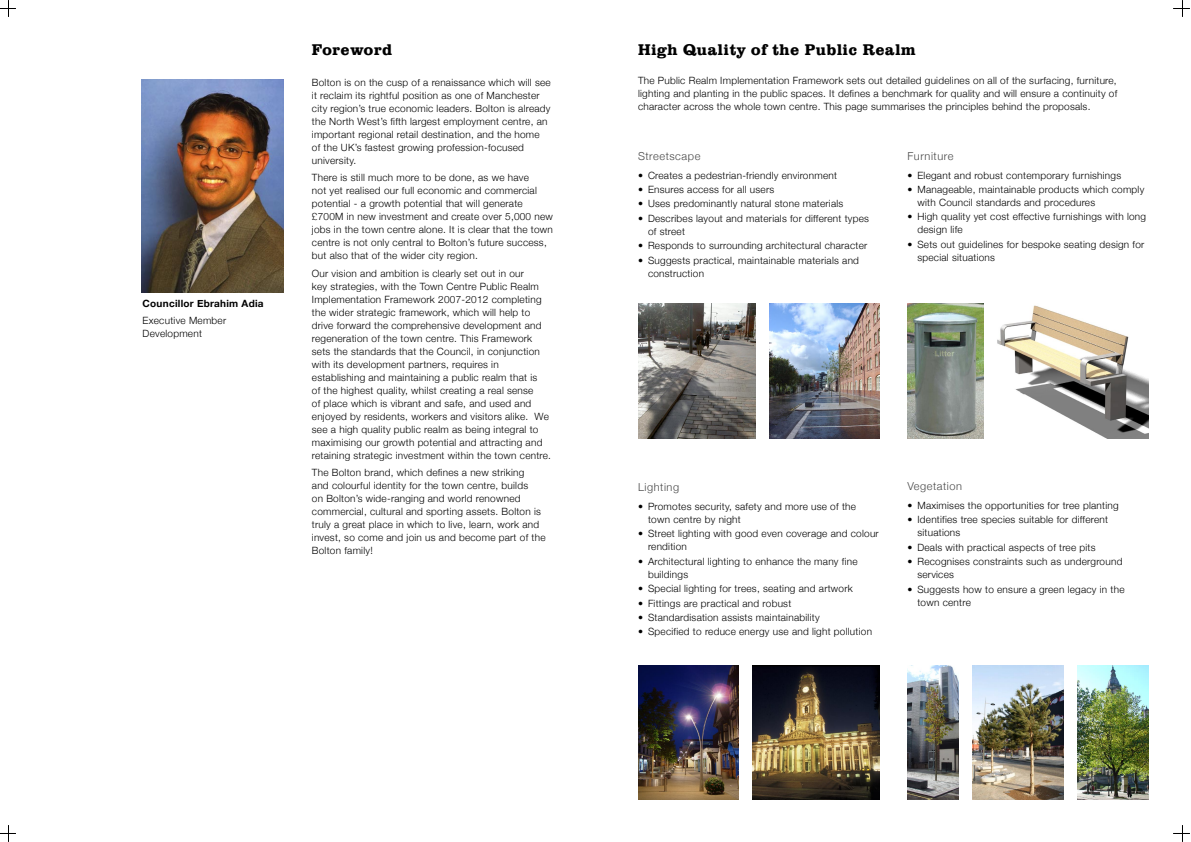
<style>
.page{position:relative;width:1191px;height:842px;background:#fff}
.page>*{position:absolute;margin:0;border:0;box-sizing:border-box;transform-origin:0 0}
.t1{font:16px "Bolton";letter-spacing:.05em;color:#000}
.t2{font:300 11px "Helvetica Neue";letter-spacing:.05em;color:#484848}
.t3{font:300 10px/13px "Helvetica Neue";letter-spacing:.025em;color:#000}
.t4{font:700 10px "Helvetica Neue";letter-spacing:.025em;color:#000}
.t5{font:300 4.8px "Helvetica Neue";color:#231f20}
.t6{font:300 3.8px "Helvetica Neue";color:#231f20}
.s1{font-weight:900;color:#716fb3}
.s2{color:#716fb3}
.s3{font-weight:500}
</style>
<div class="page">
<img style="left:1077px;top:665px;width:71px;height:134px">
<img style="left:972px;top:665px;width:91px;height:134px">
<img style="left:142px;top:79px;width:141px;height:213px">
<img style="left:997px;top:305px;width:151px;height:134px">
<hr style="left:907px;top:458px;width:76px;height:1px;background:#716fb3">
<hr style="left:907px;top:452px;width:76px;height:1px;background:#716fb3">
<img style="left:907px;top:304px;width:76px;height:135px">
<img style="left:770px;top:304px;width:109px;height:135px">
<img style="left:907px;top:665px;width:52px;height:134px">
<img style="left:638px;top:665px;width:100px;height:134px">
<img style="left:638px;top:304px;width:117px;height:135px">
<img style="left:752px;top:665px;width:127px;height:134px">
<svg style="left:0;top:0;width:16px;height:17px"></svg>
<svg style="left:1173px;top:0;width:16px;height:17px"></svg>
<svg style="left:0;top:825px;width:16px;height:17px"></svg>
<svg style="left:1173px;top:825px;width:16px;height:17px"></svg>
<p class="t4" style="left:143px;top:297px;width:122px">Councillor Ebrahim Adia</p>
<p class="t3" style="left:143px;top:314px;width:85px">Executive Member<br>Development</p>
<h1 class="t1" style="left:312px;top:40px;width:82px">Foreword</h1>
<p class="t3" style="left:312px;top:76px;width:240px">Bolton is on the cusp of a renaissance which will see it reclaim its rightful position as one of Manchester city region’s true economic leaders. Bolton is already the North West’s fifth largest employment centre, an important regional retail destination, and the home<br>of the UK’s fastest growing profession-focused university.</p>
<p class="t3" style="left:312px;top:171px;width:242px">There is still much more to be done, as we have<br>not yet realised our full economic and commercial potential - a growth potential that will generate £700M in new investment and create over 5,000 new jobs in the town centre alone. It is clear that the town centre is not only central to Bolton’s future success, but also that of the wider city region.</p>
<p class="t3" style="left:312px;top:266px;width:241px">Our vision and ambition is clearly set out in our<br>key strategies, with the Town Centre Public Realm Implementation Framework 2007-2012 completing the wider strategic framework, which will help to drive forward the comprehensive development and regeneration of the town centre. This Framework sets the standards that the Council, in conjunction with its development partners, requires in establishing and maintaining a public realm that is<br>of the highest quality, whilst creating a real sense<br>of place which is vibrant and safe, and used and enjoyed by residents, workers and visitors alike. We see a high quality public realm as being integral to maximising our growth potential and attracting and retaining strategic investment within the town centre.</p>
<p class="t3" style="left:312px;top:466px;width:235px">The Bolton brand, which defines a new striking<br>and colourful identity for the town centre, builds<br>on Bolton’s wide-ranging and world renowned commercial, cultural and sporting assets. Bolton is truly a great place in which to live, learn, work and invest, so come and join us and become part of the Bolton family!</p>
<h1 class="t1" style="left:638px;top:40px;width:279px">High Quality of the Public Realm</h1>
<p class="t3" style="left:638px;top:74px;width:481px;text-align:justify">The Public Realm Implementation Framework sets out detailed guidelines on all of the surfacing, furniture, lighting and planting in the public spaces. It defines a benchmark for quality and will ensure a continuity of character across the whole town centre. This page summarises the principles behind the proposals.</p>
<p class="t5" style="left:885px;top:106px;width:222px"><span class="s1">BX50 2554-SS</span> Derby Round Stainless Steel Litter Bin - The toughest stainless steel litter bins in the UK</p>
<p class="t2" style="left:638px;top:149px;width:64px">Streetscape</p>
<p class="t3" style="left:638px;top:168px;width:200px">• Creates a pedestrian-friendly environment</p>
<p class="t3" style="left:638px;top:183px;width:138px">• Ensures access for all users</p>
<p class="t3" style="left:638px;top:197px;width:207px">• Uses predominantly natural stone materials</p>
<p class="t3" style="left:648px;top:212px;width:222px;text-indent:-10px">• Describes layout and materials for different types of street</p>
<p class="t3" style="left:638px;top:239px;width:231px">• Responds to surrounding architectural character</p>
<p class="t3" style="left:648px;top:253px;width:212px;text-indent:-10px">• Suggests practical, maintainable materials and construction</p>
<p class="t2" style="left:907px;top:149px;width:47px">Furniture</p>
<p class="t3" style="left:907px;top:168px;width:215px">• Elegant and robust contemporary furnishings</p>
<p class="t3" style="left:917px;top:183px;width:228px;text-indent:-10px">• Manageable, maintainable products which comply with Council standards and procedures</p>
<p class="t3" style="left:917px;top:210px;width:230px;text-indent:-10px">• High quality yet cost effective furnishings with long design life</p>
<p class="t3" style="left:917px;top:238px;width:228px;text-indent:-10px">• Sets out guidelines for bespoke seating design for special situations</p>
<p class="t6" style="left:1005px;top:174px;width:72px"><span class="s2">•</span> 80 litre and 130 litre capacities available</p>
<p class="t6" style="left:1005px;top:186px;width:42px"><span class="s2">•</span> 8mm thick steel base</p>
<p class="t6" style="left:1005px;top:198px;width:67px"><span class="s2">•</span> Stainless steel slam lock mechanism</p>
<p class="t6" style="left:1005px;top:204px;width:74px"><span class="s2">•</span> Hexagonal key operated heavy duty lock</p>
<p class="t6" style="left:1005px;top:241px;width:86px"><span class="s2">•</span> ‘TIDYMAN’ logo applied to front - <span class="s3">BX45 X-VTM</span></p>
<p class="t6" style="left:1005px;top:247px;width:70px"><span class="s2">•</span> Cigarette stubbing plate - <span class="s3">BX45 X-CS</span></p>
<p class="t2" style="left:638px;top:480px;width:43px">Lighting</p>
<p class="t3" style="left:648px;top:500px;width:209px;text-indent:-10px">• Promotes security, safety and more use of the town centre by night</p>
<p class="t3" style="left:648px;top:527px;width:232px;text-indent:-10px">• Street lighting with good even coverage and colour rendition</p>
<p class="t3" style="left:648px;top:554px;width:211px;text-indent:-10px">• Architectural lighting to enhance the many fine buildings</p>
<p class="t3" style="left:638px;top:582px;width:216px">• Special lighting for trees, seating and artwork</p>
<p class="t3" style="left:638px;top:596px;width:155px">• Fittings are practical and robust</p>
<p class="t3" style="left:638px;top:611px;width:183px">• Standardisation assists maintainability</p>
<p class="t3" style="left:638px;top:625px;width:235px">• Specified to reduce energy use and light pollution</p>
<p class="t2" style="left:907px;top:480px;width:56px">Vegetation</p>
<p class="t3" style="left:907px;top:499px;width:213px">• Maximises the opportunities for tree planting</p>
<p class="t3" style="left:917px;top:513px;width:192px;text-indent:-10px">• Identifies tree species suitable for different situations</p>
<p class="t3" style="left:907px;top:540px;width:190px">• Deals with practical aspects of tree pits</p>
<p class="t3" style="left:917px;top:555px;width:206px;text-indent:-10px">• Recognises constraints such as underground services</p>
<p class="t3" style="left:917px;top:582px;width:209px;text-indent:-10px">• Suggests how to ensure a green legacy in the town centre</p>
</div>
